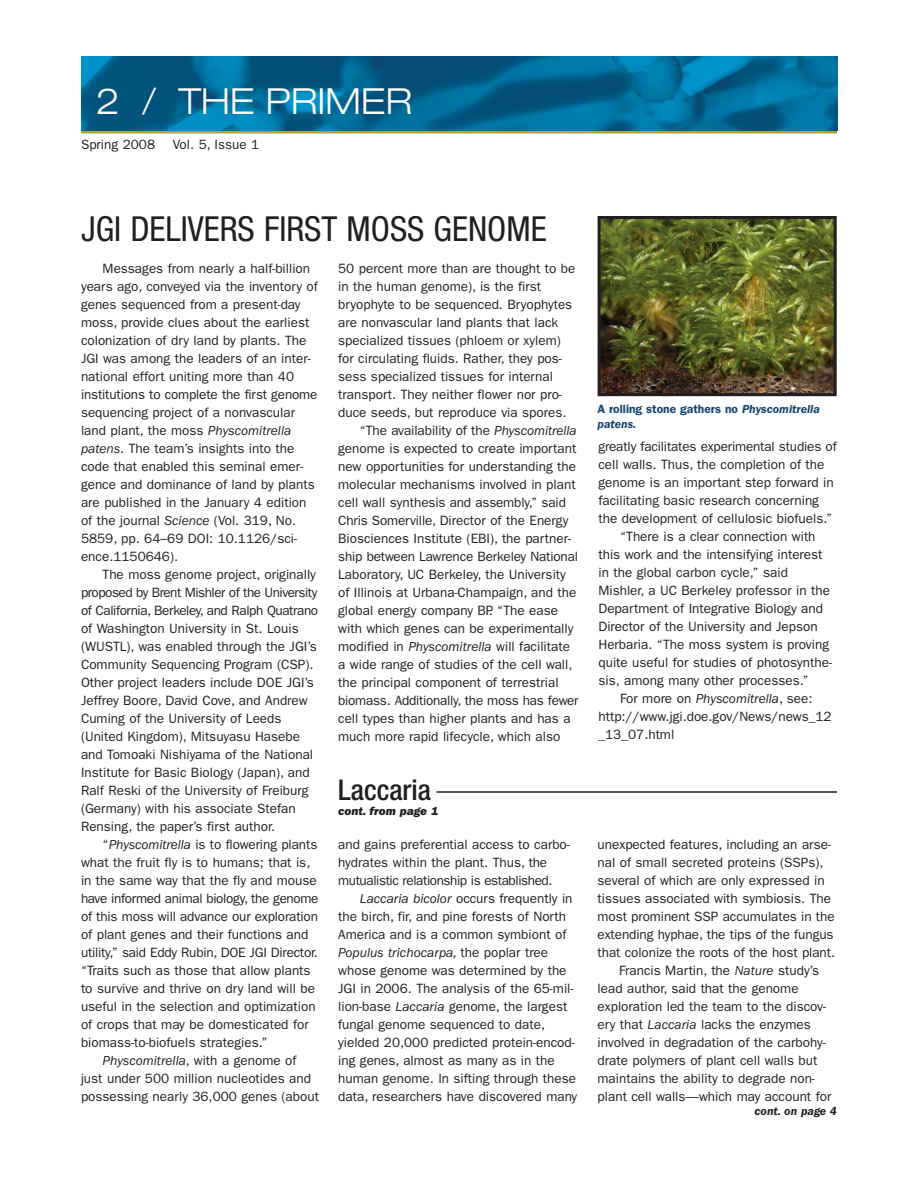
<style>
.page{position:relative;width:918px;height:1188px;background:#fff}
.page>*{position:absolute;margin:0;border:0;box-sizing:border-box;transform-origin:0 0}
.t1{font:300 expanded 36px "Helvetica Neue";color:#fff}
.t2{font:condensed 34.5px "Helvetica Neue LT Std";color:#231f20}
.t3{font:500 condensed 28.5px "Helvetica Neue";color:#231f20}
.t4{font:13.5px/18px "ITC Franklin Gothic Std";color:#231f20}
.t5{font:13.5px "ITC Franklin Gothic Std";letter-spacing:-.02em;color:#231f20}
.t6{font:13.5px "ITC Franklin Gothic Std";letter-spacing:-.025em;color:#231f20}
.t7{font:italic 13.5px "ITC Franklin Gothic Std";color:#231f20}
.t8{font:600 12px/15px "ITC Franklin Gothic Std";color:#13446e}
.t9{font:12px "ITC Franklin Gothic Std Hvy It";color:#231f20}
.t10{font:italic 600 12px "ITC Franklin Gothic Std";color:#231f20}
.s1{font-style:italic}
.s2{font-style:normal}
</style>
<div class="page">
<svg style="left:81px;top:131px;width:756px;height:3px;fill:#a9a736"></svg>
<img style="left:81px;top:57px;width:756px;height:74px">
<img style="left:602px;top:220px;width:231px;height:172px">
<div style="left:598px;top:216px;width:239px;height:180px;border:3px solid #231f20"></div>
<hr style="left:436px;top:791px;width:401px;height:2px;background:#231f20">
<h1 class="t1" style="left:96px;top:88px;width:318px">2 / THE PRIMER</h1>
<p class="t4" style="left:81px;top:137px;width:76px">Spring 2008</p>
<p class="t4" style="left:173px;top:137px;width:88px">Vol. 5, Issue 1</p>
<h2 class="t2" style="left:81px;top:209px;width:467px">JGI DELIVERS FIRST MOSS GENOME</h2>
<p class="t4" style="left:81px;top:260px;width:238px;text-indent:22px">Messages from nearly a half-billion years ago, conveyed via the inventory of genes sequenced from a present-day moss, provide clues about the earliest colonization of dry land by plants. The JGI was among the leaders of an inter&shy;national effort uniting more than 40 institutions to complete the first genome sequencing project of a nonvascular land plant, the moss <span class="s1">Physcomitrella patens</span>. The team’s insights into the code that enabled this seminal emer&shy;gence and dominance of land by plants are published in the January 4 edition of the journal <span class="s1">Science</span> (Vol. 319, No.<br>5859, pp. 64–69 DOI: 10.1126/sci&shy;ence.1150646).</p>
<p class="t4" style="left:81px;top:566px;width:239px;text-indent:22px">The moss genome project, originally proposed by Brent Mishler of the University of California, Berkeley, and Ralph Quatrano of Washington University in St. Louis (WUSTL), was enabled through the JGI’s Community Sequencing Program (CSP).<br>Other project leaders include DOE JGI’s Jeffrey Boore, David Cove, and Andrew Cuming of the University of Leeds (United Kingdom), Mitsuyasu Hasebe and Tomoaki Nishiyama of the National Institute for Basic Biology (Japan), and Ralf Reski of the University of Freiburg (Germany) with his associate Stefan Rensing, the paper’s first author.</p>
<p class="t4" style="left:103px;top:836px;width:216px">“<span class="s1">Physcomitrella</span> is to flowering plants</p>
<p class="t4" style="left:81px;top:854px;width:231px">what the fruit fly is to humans; that is,</p>
<p class="t4" style="left:81px;top:872px;width:237px">in the same way that the fly and mouse</p>
<p class="t6" style="left:81px;top:894px;width:239px">have informed animal biology, the genome</p>
<p class="t4" style="left:81px;top:908px;width:239px">of this moss will advance our exploration</p>
<p class="t4" style="left:81px;top:926px;width:229px">of plant genes and their functions and</p>
<p class="t5" style="left:81px;top:948px;width:238px">utility,” said Eddy Rubin, DOE JGI Director.</p>
<p class="t4" style="left:81px;top:962px;width:231px">“Traits such as those that allow plants</p>
<p class="t4" style="left:81px;top:980px;width:236px">to survive and thrive on dry land will be</p>
<p class="t4" style="left:81px;top:998px;width:236px">useful in the selection and optimization</p>
<p class="t4" style="left:81px;top:1016px;width:229px">of crops that may be domesticated for</p>
<p class="t4" style="left:81px;top:1034px;width:188px">biomass-to-biofuels strategies.”</p>
<p class="t7" style="left:103px;top:1052px;width:195px">Physcomitrella<span class="s2">, with a genome of</span></p>
<p class="t4" style="left:81px;top:1070px;width:232px">just under 500 million nucleotides and</p>
<p class="t4" style="left:81px;top:1088px;width:240px">possessing nearly 36,000 genes (about</p>
<p class="t4" style="left:338px;top:260px;width:239px">50 percent more than are thought to be</p>
<p class="t4" style="left:338px;top:278px;width:205px">in the human genome), is the first</p>
<p class="t4" style="left:338px;top:296px;width:236px">bryophyte to be sequenced. Bryophytes</p>
<p class="t4" style="left:338px;top:314px;width:222px">are nonvascular land plants that lack</p>
<p class="t4" style="left:338px;top:332px;width:224px">specialized tissues (phloem or xylem)</p>
<p class="t4" style="left:338px;top:350px;width:225px">for circulating fluids. Rather, they pos-</p>
<p class="t4" style="left:338px;top:368px;width:216px">sess specialized tissues for internal</p>
<p class="t4" style="left:338px;top:386px;width:225px">transport. They neither flower nor pro-</p>
<p class="t4" style="left:338px;top:404px;width:230px">duce seeds, but reproduce via spores.</p>
<p class="t4" style="left:360px;top:422px;width:218px">“The availability of the <span class="s1">Physcomitrella</span></p>
<p class="t4" style="left:338px;top:440px;width:240px">genome is expected to create important</p>
<p class="t4" style="left:338px;top:458px;width:239px">new opportunities for understanding the</p>
<p class="t4" style="left:338px;top:476px;width:239px">molecular mechanisms involved in plant</p>
<p class="t4" style="left:338px;top:494px;width:229px">cell wall synthesis and assembly,” said</p>
<p class="t4" style="left:338px;top:512px;width:232px">Chris Somerville, Director of the Energy</p>
<p class="t4" style="left:338px;top:530px;width:234px">Biosciences Institute (EBI), the partner-</p>
<p class="t4" style="left:338px;top:548px;width:241px">ship between Lawrence Berkeley National</p>
<p class="t4" style="left:338px;top:566px;width:229px">Laboratory, UC Berkeley, the University</p>
<p class="t4" style="left:338px;top:584px;width:240px">of Illinois at Urbana-Champaign, and the</p>
<p class="t4" style="left:338px;top:602px;width:221px">global energy company BP. “The ease</p>
<p class="t4" style="left:338px;top:620px;width:237px">with which genes can be experimentally</p>
<p class="t4" style="left:338px;top:638px;width:233px">modified in <span class="s1">Physcomitrella</span> will facilitate</p>
<p class="t4" style="left:338px;top:656px;width:236px">a wide range of studies of the cell wall,</p>
<p class="t4" style="left:338px;top:674px;width:222px">the principal component of terrestrial</p>
<p class="t5" style="left:338px;top:696px;width:242px">biomass. Additionally, the moss has fewer</p>
<p class="t4" style="left:338px;top:710px;width:234px">cell types than higher plants and has a</p>
<p class="t4" style="left:338px;top:728px;width:224px">much more rapid lifecycle, which also</p>
<h3 class="t3" style="left:338px;top:780px;width:94px">Laccaria</h3>
<p class="t9" style="left:338px;top:804px;width:101px">cont. from page 1</p>
<p class="t4" style="left:338px;top:837px;width:233px">and gains preferential access to carbo&shy;hydrates within the plant. Thus, the mutualistic relationship is established.</p>
<p class="t4" style="left:338px;top:891px;width:241px;text-indent:22px"><span class="s1">Laccaria bicolor</span> occurs frequently in the birch, fir, and pine forests of North America and is a common symbiont of <span class="s1">Populus trichocarpa,</span> the poplar tree whose genome was determined by the JGI in 2006. The analysis of the 65-mil&shy;lion-base <span class="s1">Laccaria</span> genome, the largest fungal genome sequenced to date, yielded 20,000 predicted protein-encod&shy;ing genes, almost as many as in the human genome. In sifting through these data, researchers have discovered many</p>
<p class="t8" style="left:598px;top:403px;width:224px">A rolling stone gathers no <span class="s1">Physcomitrella patens.</span></p>
<p class="t4" style="left:598px;top:439px;width:240px">greatly facilitates experimental studies of</p>
<p class="t4" style="left:598px;top:457px;width:228px">cell walls. Thus, the completion of the</p>
<p class="t4" style="left:598px;top:475px;width:237px">genome is an important step forward in</p>
<p class="t4" style="left:598px;top:493px;width:222px">facilitating basic research concerning</p>
<p class="t4" style="left:598px;top:511px;width:235px">the development of cellulosic biofuels.”</p>
<p class="t4" style="left:620px;top:529px;width:197px">“There is a clear connection with</p>
<p class="t4" style="left:598px;top:547px;width:226px">this work and the intensifying interest</p>
<p class="t4" style="left:598px;top:565px;width:191px">in the global carbon cycle,” said</p>
<p class="t4" style="left:598px;top:583px;width:233px">Mishler, a UC Berkeley professor in the</p>
<p class="t4" style="left:598px;top:601px;width:226px">Department of Integrative Biology and</p>
<p class="t4" style="left:598px;top:619px;width:221px">Director of the University and Jepson</p>
<p class="t4" style="left:598px;top:637px;width:232px">Herbaria. “The moss system is proving</p>
<p class="t4" style="left:598px;top:655px;width:235px">quite useful for studies of photosynthe-</p>
<p class="t4" style="left:598px;top:673px;width:212px">sis, among many other processes.”</p>
<p class="t4" style="left:620px;top:691px;width:194px">For more on <span class="s1">Physcomitrella</span>, see:</p>
<p class="t4" style="left:598px;top:709px;width:235px">http://www.jgi.doe.gov/News/news_12</p>
<p class="t4" style="left:598px;top:727px;width:77px">_13_07.html</p>
<p class="t4" style="left:598px;top:837px;width:235px">unexpected features, including an arse-</p>
<p class="t4" style="left:598px;top:855px;width:228px">nal of small secreted proteins (SSPs),</p>
<p class="t4" style="left:598px;top:873px;width:229px">several of which are only expressed in</p>
<p class="t4" style="left:598px;top:891px;width:235px">tissues associated with symbiosis. The</p>
<p class="t4" style="left:598px;top:909px;width:239px">most prominent SSP accumulates in the</p>
<p class="t4" style="left:598px;top:927px;width:238px">extending hyphae, the tips of the fungus</p>
<p class="t4" style="left:598px;top:945px;width:239px">that colonize the roots of the host plant.</p>
<p class="t4" style="left:619px;top:963px;width:201px">Francis Martin, the <span class="s1">Nature</span> study’s</p>
<p class="t4" style="left:598px;top:981px;width:203px">lead author, said that the genome</p>
<p class="t4" style="left:598px;top:999px;width:230px">exploration led the team to the discov-</p>
<p class="t4" style="left:598px;top:1017px;width:215px">ery that <span class="s1">Laccaria</span> lacks the enzymes</p>
<p class="t4" style="left:598px;top:1035px;width:230px">involved in degradation of the carbohy-</p>
<p class="t4" style="left:598px;top:1053px;width:221px">drate polymers of plant cell walls but</p>
<p class="t4" style="left:598px;top:1071px;width:219px">maintains the ability to degrade non-</p>
<p class="t4" style="left:598px;top:1089px;width:235px">plant cell walls—which may account for</p>
<p class="t10" style="left:755px;top:1104px;width:84px">cont. on page 4</p>
</div>
